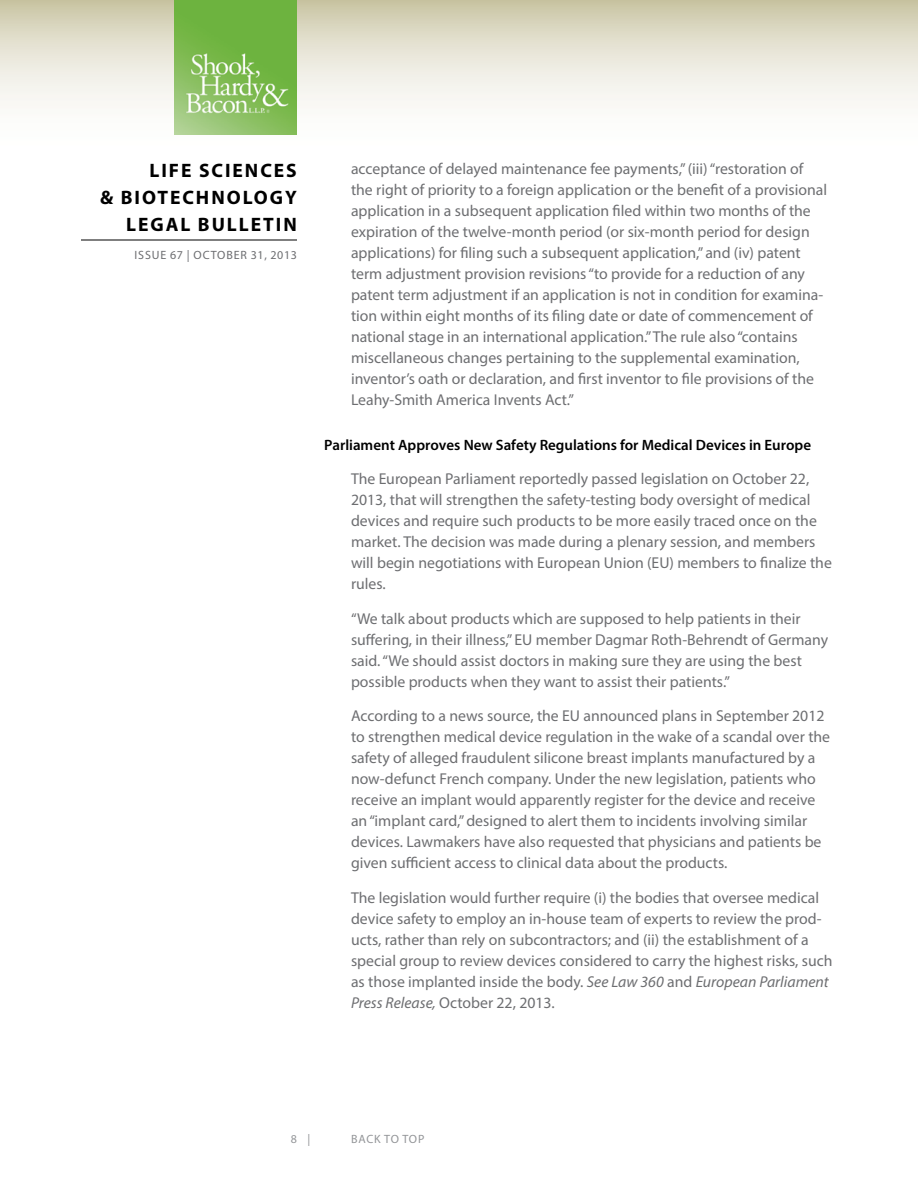
<style>
.page{position:relative;width:918px;height:1188px;background:#fff}
.page>*{position:absolute;margin:0;border:0;box-sizing:border-box;transform-origin:0 0}
.t1{font:700 19.5px "Myriad Pro";letter-spacing:.1em;color:#000}
.t2{font:15.75px/21px "Myriad Pro";color:#6d6e71}
.t3{font:600 15px "Myriad Pro";color:#000}
.t4{font:12px "Myriad Pro";letter-spacing:.07em;color:#6d6e71}
.t5{font:12px "Myriad Pro";color:#939598}
.s1{font-style:italic}
</style>
<div class="page">
<svg style="left:0;top:0;width:918px;height:135px"></svg>
<hr style="left:81px;top:240px;width:216px;height:1px;background:#000">
<img style="left:175px;top:0;width:122px;height:135px">
<p class="t1" style="left:150px;top:157px;width:149px">LIFE SCIENCES</p>
<p class="t1" style="left:100px;top:184px;width:198px">&amp; BIOTECHNOLOGY</p>
<p class="t1" style="left:126px;top:211px;width:13px">LEG</p>
<p class="t1" style="left:166px;top:211px;width:73px">AL BULLE</p>
<p class="t1" style="left:263px;top:211px;width:23px">TIN</p>
<p class="t4" style="left:135px;top:248px;width:164px">Issue 67 | OCTOBER 31, 2013</p>
<p class="t2" style="left:351px;top:158px;width:478px">acceptance of delayed maintenance fee payments,” (iii) “restoration of the right of priority to a foreign application or the benefit of a provisional application in a subsequent application filed within two months of the expiration of the twelve-month period (or six-month period for design applications) for filing such a subsequent application,” and (iv) patent term adjustment provision revisions “to provide for a reduction of any patent term adjustment if an application is not in condition for examina&shy;tion within eight months of its filing date or date of commencement of national stage in an international application.” The rule also “contains miscellaneous changes pertaining to the supplemental examination, inventor’s oath or declaration, and first inventor to file provisions of the Leahy-Smith America Invents Act.”</p>
<p class="t3" style="left:324px;top:435px;width:489px">Parliament Approves New Safety Regulations for Medical Devices in Europe</p>
<p class="t2" style="left:351px;top:468px;width:482px">The European Parliament reportedly passed legislation on October 22, 2013, that will strengthen the safety-testing body oversight of medical devices and require such products to be more easily traced once on the market. The decision was made during a plenary session, and members will begin negotiations with European Union (EU) members to finalize the rules.</p>
<p class="t2" style="left:351px;top:608px;width:479px">“We talk about products which are supposed to help patients in their suffering, in their illness,” EU member Dagmar Roth-Behrendt of Germany said. “We should assist doctors in making sure they are using the best possible products when they want to assist their patients.”</p>
<p class="t2" style="left:351px;top:705px;width:481px">According to a news source, the EU announced plans in September 2012 to strengthen medical device regulation in the wake of a scandal over the safety of alleged fraudulent silicone breast implants manufactured by a now-defunct French company. Under the new legislation, patients who receive an implant would apparently register for the device and receive an “implant card,” designed to alert them to incidents involving similar devices. Lawmakers have also requested that physicians and patients be given sufficient access to clinical data about the products.</p>
<p class="t2" style="left:351px;top:887px;width:483px">The legislation would further require (i) the bodies that oversee medical device safety to employ an in-house team of experts to review the prod&shy;ucts, rather than rely on subcontractors; and (ii) the establishment of a special group to review devices considered to carry the highest risks, such as those implanted inside the body. <span class="s1">See Law 360</span> and <span class="s1">European Parliament Press Release,</span> October 22, 2013.</p>
<p class="t5" style="left:291px;top:1132px;width:21px">8 |</p>
<p class="t5" style="left:351px;top:1132px;width:9px">bac</p>
<p class="t5" style="left:374px;top:1132px;width:37px">k to top</p>
</div>
